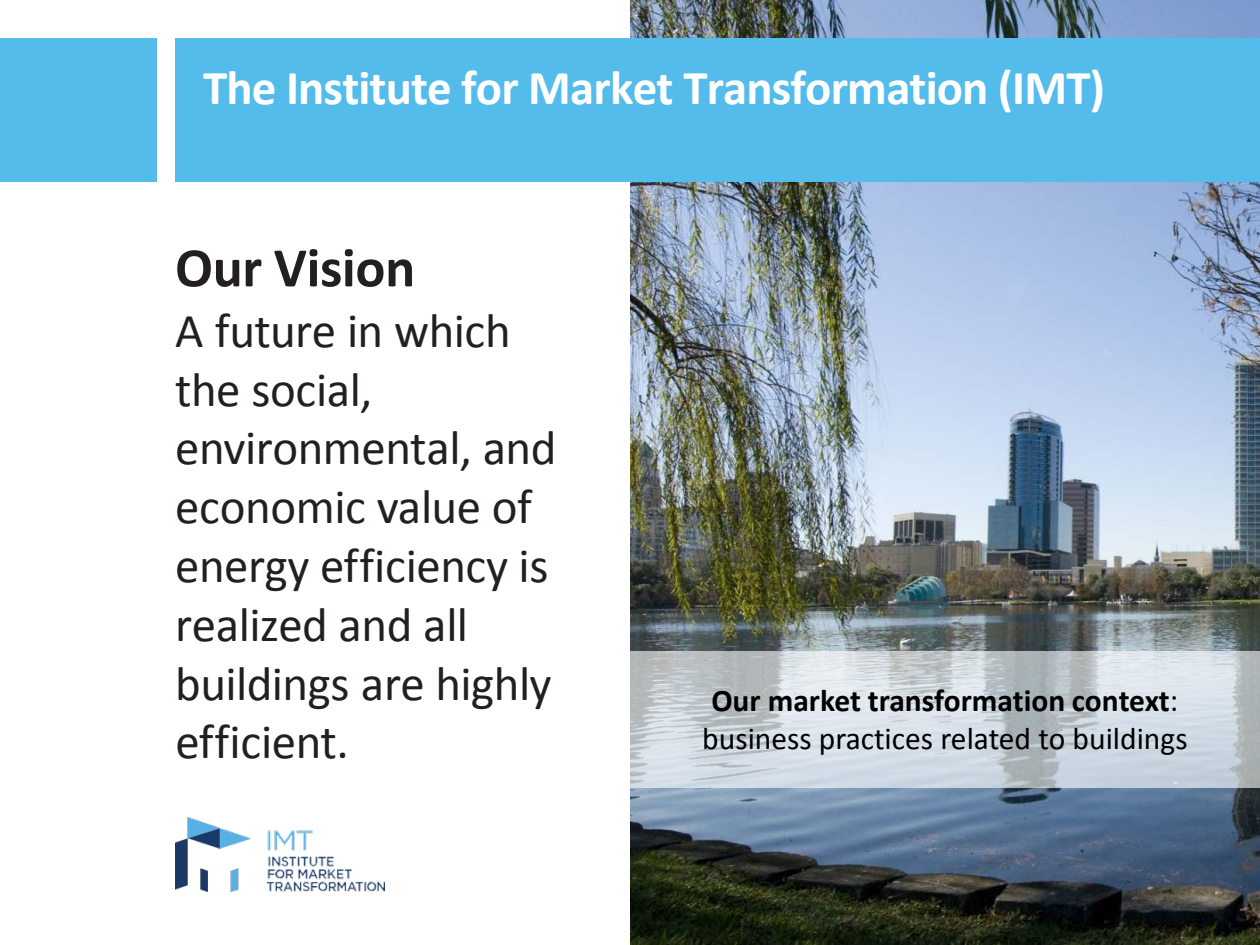
<style>
.page{position:relative;width:1260px;height:945px;background:#fff}
.page>*{position:absolute;margin:0;border:0;box-sizing:border-box;transform-origin:0 0}
.t1{font:700 56px "Calibri";letter-spacing:-.005em;color:#231f20}
.t2{font:49px/58.8px "Calibri";letter-spacing:-.01em;color:#231f20}
.t3{font:700 49px "Calibri";letter-spacing:-.02em;color:#fff}
.t4{font:31.5px/37.8px "Calibri";color:#000}
.s1{font-weight:700}
</style>
<div class="page">
<img style="left:630px;top:0;width:629px;height:944px">
<div style="left:0;top:38px;width:157px;height:143px;background:#54bceb"></div>
<div style="left:175px;top:38px;width:1085px;height:143px;background:#54bceb"></div>
<img style="left:175px;top:818px;width:209px;height:73px">
<div style="left:630px;top:651px;width:630px;height:137px;background:#fff;opacity:.6"></div>
<p class="t3" style="left:203px;top:57px;width:903px">The Institute for Market Transformation (IMT)</p>
<p class="t1" style="left:175px;top:232px;width:242px">Our Vision</p>
<p class="t2" style="left:175px;top:301px;width:383px">A future in which the social, environmental, and economic value of energy efficiency is realized and all buildings are highly efficient.</p>
<p class="t4" style="left:702px;top:682px;width:487px"><span class="s1">Our market transformation context</span>: business practices related to buildings</p>
</div>
